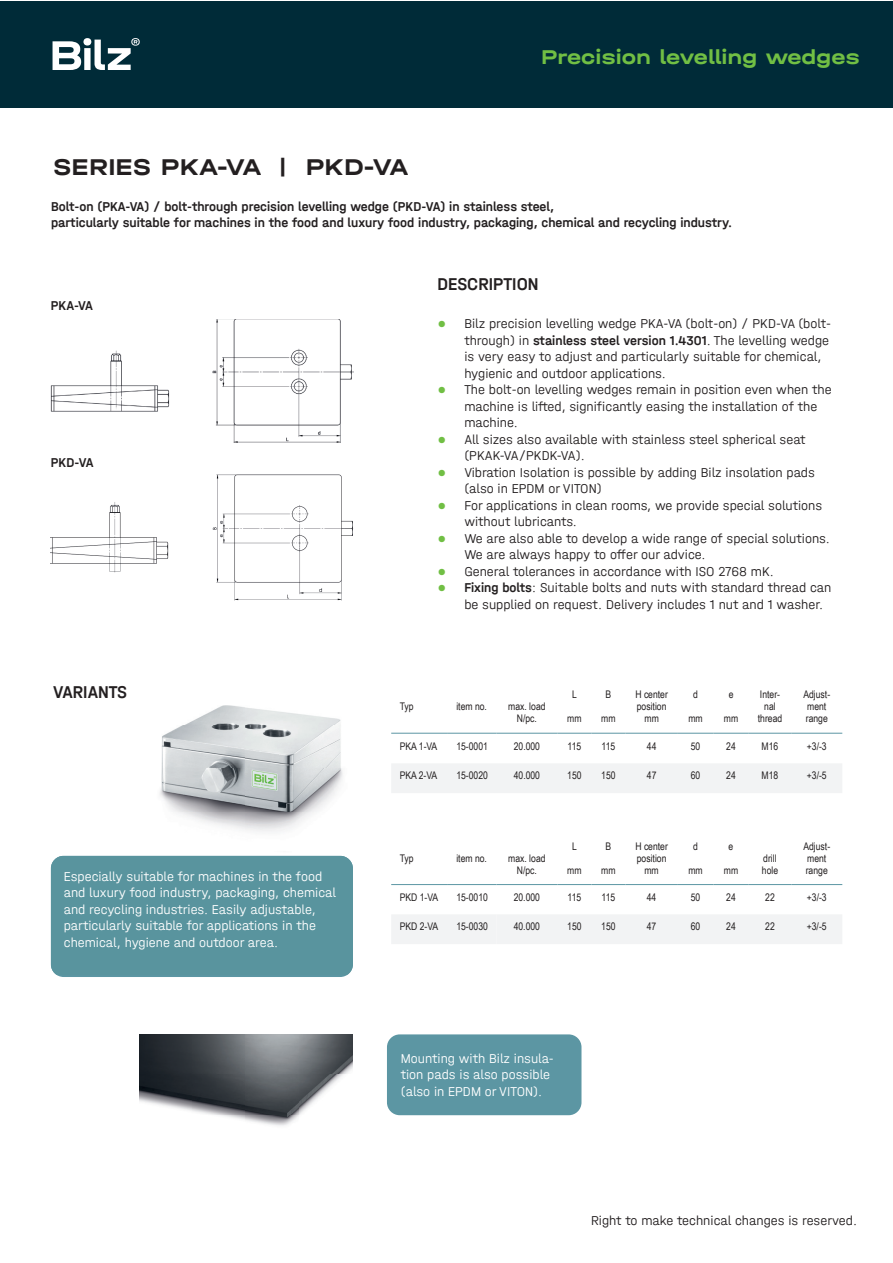
<style>
.page{position:relative;width:893px;height:1263px;background:#fff}
.page>*{position:absolute;margin:0;border:0;box-sizing:border-box;transform-origin:0 0}
.t1{font:700 24px "Halvar Breit";color:#231f20}
.t2{font:700 21px "Halvar Breit";color:#71bf44}
.t3{font:500 18px "Halvar Mittel";color:#231f20}
.t4{font:300 13.5px/16.5px "Halvar Mittel";color:#231f20}
.t5{font:300 13.5px/16.5px "Halvar Mittel";color:#fff}
.t6{font:500 13.5px/16.5px "Halvar Mittel";color:#231f20}
.t7{font:300 13.5px "Halvar Mittel";color:#71bf44}
.t8{font:10.5px/12px "Arial Narrow";color:#231f20;text-align:center}
.s1{font-weight:500}
</style>
<div class="page">
<img style="left:212px;top:474px;width:141px;height:127px">
<div style="left:0;top:1px;width:893px;height:106px;background:#002b38"></div>
<svg style="left:53px;top:38px;width:87px;height:32px"></svg>
<img style="left:51px;top:319px;width:302px;height:123px">
<img style="left:139px;top:705px;width:204px;height:151px">
<div style="left:51px;top:856px;width:302px;height:119px;background:#59949e"></div>
<svg style="left:391px;top:732px;width:451px;height:1px"></svg>
<svg style="left:391px;top:764px;width:451px;height:180px"></svg>
<div style="left:391px;top:914px;width:105px;height:30px;background:#f2f3f4"></div>
<hr style="left:391px;top:733px;width:57px;height:1px;background:#5c96a3">
<hr style="left:448px;top:733px;width:48px;height:1px;background:#5c96a3">
<hr style="left:496px;top:733px;width:61px;height:1px;background:#5c96a3">
<hr style="left:557px;top:733px;width:34px;height:1px;background:#5c96a3">
<hr style="left:591px;top:733px;width:34px;height:1px;background:#5c96a3">
<hr style="left:625px;top:733px;width:53px;height:1px;background:#5c96a3">
<hr style="left:678px;top:733px;width:35px;height:1px;background:#5c96a3">
<hr style="left:713px;top:733px;width:36px;height:1px;background:#5c96a3">
<hr style="left:749px;top:733px;width:42px;height:1px;background:#5c96a3">
<hr style="left:791px;top:733px;width:51px;height:1px;background:#5c96a3">
<hr style="left:391px;top:884px;width:57px;height:1px;background:#5c96a3">
<hr style="left:448px;top:884px;width:48px;height:1px;background:#5c96a3">
<hr style="left:496px;top:884px;width:61px;height:1px;background:#5c96a3">
<hr style="left:557px;top:884px;width:34px;height:1px;background:#5c96a3">
<hr style="left:591px;top:884px;width:34px;height:1px;background:#5c96a3">
<hr style="left:625px;top:884px;width:53px;height:1px;background:#5c96a3">
<hr style="left:678px;top:884px;width:35px;height:1px;background:#5c96a3">
<hr style="left:713px;top:884px;width:36px;height:1px;background:#5c96a3">
<hr style="left:749px;top:884px;width:42px;height:1px;background:#5c96a3">
<hr style="left:791px;top:884px;width:51px;height:1px;background:#5c96a3">
<img style="left:139px;top:1034px;width:214px;height:92px">
<div style="left:387px;top:1034px;width:194px;height:81px;background:#5c96a3;border-radius:13px"></div>
<img style="left:51px;top:502px;width:118px;height:71px">
<h2 class="t2" style="left:541px;top:44px;width:320px">Precision levelling wedges</h2>
<h1 class="t1" style="left:53px;top:152px;width:357px">SERIES PKA-VA | PKD-VA</h1>
<p class="t6" style="left:51px;top:198px;width:683px">Bolt-on (PKA-VA) / bolt-through precision levelling wedge (PKD-VA) in stainless steel,<br>particularly suitable for machines in the food and luxury food industry, packaging, chemical and recycling industry.</p>
<p class="t6" style="left:51px;top:297px;width:44px">PKA-VA</p>
<p class="t6" style="left:51px;top:454px;width:44px">PKD-VA</p>
<h3 class="t3" style="left:53px;top:681px;width:76px">VARIANTS</h3>
<p class="t5" style="left:64px;top:868px;width:274px">Especially suitable for machines in the food and luxury food industry, packaging, chemical and recycling industries. Easily adjustable, particularly suitable for applications in the chemical, hygiene and outdoor area.</p>
<h3 class="t3" style="left:437px;top:273px;width:103px">DESCRIPTION</h3>
<p class="t7" style="left:437px;top:316px;width:10px">⚫</p>
<p class="t4" style="left:464px;top:315px;width:368px">Bilz precision levelling wedge PKA-VA (bolt-on) / PKD-VA (bolt&shy;through) in <span class="s1">stainless steel version 1.4301</span>. The levelling wedge is very easy to adjust and particularly suitable for chemical, hygienic and outdoor applications.</p>
<p class="t7" style="left:437px;top:382px;width:10px">⚫</p>
<p class="t4" style="left:464px;top:381px;width:369px">The bolt-on levelling wedges remain in position even when the machine is lifted, significantly easing the installation of the machine.</p>
<p class="t7" style="left:437px;top:431px;width:10px">⚫</p>
<p class="t4" style="left:464px;top:430px;width:343px">All sizes also available with stainless steel spherical seat (PKAK-VA/PKDK-VA).</p>
<p class="t7" style="left:437px;top:464px;width:10px">⚫</p>
<p class="t4" style="left:464px;top:463px;width:352px">Vibration Isolation is possible by adding Bilz insolation pads (also in EPDM or VITON)</p>
<p class="t7" style="left:437px;top:497px;width:10px">⚫</p>
<p class="t4" style="left:464px;top:496px;width:359px">For applications in clean rooms, we provide special solutions without lubricants.</p>
<p class="t7" style="left:437px;top:530px;width:10px">⚫</p>
<p class="t4" style="left:464px;top:529px;width:367px">We are also able to develop a wide range of special solutions.<br>We are always happy to offer our advice.</p>
<p class="t7" style="left:437px;top:563px;width:10px">⚫</p>
<p class="t4" style="left:464px;top:562px;width:311px">General tolerances in accordance with ISO 2768 mK.</p>
<p class="t7" style="left:437px;top:580px;width:10px">⚫</p>
<p class="t4" style="left:464px;top:579px;width:369px"><span class="s1">Fixing bolts</span>: Suitable bolts and nuts with standard thread can be supplied on request. Delivery includes 1 nut and 1 washer.</p>
<p class="t8" style="left:400px;top:700px;width:15px">Typ</p>
<p class="t8" style="left:456px;top:700px;width:32px">item no.</p>
<p class="t8" style="left:508px;top:700px;width:39px">max. load<br>N/pc.</p>
<p class="t8" style="left:572px;top:688px;width:6px">L</p>
<p class="t8" style="left:567px;top:712px;width:16px">mm</p>
<p class="t8" style="left:606px;top:688px;width:7px">B</p>
<p class="t8" style="left:601px;top:712px;width:16px">mm</p>
<p class="t8" style="left:635px;top:688px;width:34px">H center position mm</p>
<p class="t8" style="left:693px;top:688px;width:6px">d</p>
<p class="t8" style="left:688px;top:712px;width:16px">mm</p>
<p class="t8" style="left:729px;top:688px;width:6px">e</p>
<p class="t8" style="left:724px;top:712px;width:16px">mm</p>
<p class="t8" style="left:758px;top:688px;width:26px">Inter&shy;nal thread</p>
<p class="t8" style="left:803px;top:688px;width:28px;text-align:left">Adjust&shy;ment range</p>
<p class="t8" style="left:400px;top:740px;width:39px">PKA 1-VA</p>
<p class="t8" style="left:456px;top:740px;width:33px">15-0001</p>
<p class="t8" style="left:514px;top:740px;width:28px">20.000</p>
<p class="t8" style="left:568px;top:740px;width:15px">115</p>
<p class="t8" style="left:602px;top:740px;width:15px">115</p>
<p class="t8" style="left:647px;top:740px;width:11px">44</p>
<p class="t8" style="left:691px;top:740px;width:11px">50</p>
<p class="t8" style="left:726px;top:740px;width:11px">24</p>
<p class="t8" style="left:762px;top:740px;width:18px">M16</p>
<p class="t8" style="left:807px;top:740px;width:21px">+3/-3</p>
<p class="t8" style="left:400px;top:769px;width:39px">PKA 2-VA</p>
<p class="t8" style="left:456px;top:769px;width:33px">15-0020</p>
<p class="t8" style="left:514px;top:769px;width:28px">40.000</p>
<p class="t8" style="left:567px;top:769px;width:16px">150</p>
<p class="t8" style="left:601px;top:769px;width:16px">150</p>
<p class="t8" style="left:647px;top:769px;width:11px">47</p>
<p class="t8" style="left:691px;top:769px;width:11px">60</p>
<p class="t8" style="left:726px;top:769px;width:11px">24</p>
<p class="t8" style="left:762px;top:769px;width:18px">M18</p>
<p class="t8" style="left:807px;top:769px;width:21px">+3/-5</p>
<p class="t8" style="left:400px;top:851px;width:15px">Typ</p>
<p class="t8" style="left:456px;top:851px;width:32px">item no.</p>
<p class="t8" style="left:508px;top:851px;width:39px">max. load<br>N/pc.</p>
<p class="t8" style="left:572px;top:839px;width:6px">L</p>
<p class="t8" style="left:567px;top:863px;width:16px">mm</p>
<p class="t8" style="left:606px;top:839px;width:7px">B</p>
<p class="t8" style="left:601px;top:863px;width:16px">mm</p>
<p class="t8" style="left:635px;top:839px;width:34px">H center position mm</p>
<p class="t8" style="left:693px;top:839px;width:6px">d</p>
<p class="t8" style="left:688px;top:863px;width:16px">mm</p>
<p class="t8" style="left:729px;top:839px;width:6px">e</p>
<p class="t8" style="left:724px;top:863px;width:16px">mm</p>
<p class="t8" style="left:762px;top:851px;width:18px;text-align:left">drill hole</p>
<p class="t8" style="left:803px;top:839px;width:28px;text-align:left">Adjust&shy;ment range</p>
<p class="t8" style="left:400px;top:891px;width:40px">PKD 1-VA</p>
<p class="t8" style="left:456px;top:891px;width:33px">15-0010</p>
<p class="t8" style="left:514px;top:891px;width:28px">20.000</p>
<p class="t8" style="left:567px;top:891px;width:15px">115</p>
<p class="t8" style="left:602px;top:891px;width:15px">115</p>
<p class="t8" style="left:647px;top:891px;width:11px">44</p>
<p class="t8" style="left:691px;top:891px;width:11px">50</p>
<p class="t8" style="left:726px;top:891px;width:11px">24</p>
<p class="t8" style="left:765px;top:891px;width:11px">22</p>
<p class="t8" style="left:807px;top:891px;width:21px">+3/-3</p>
<p class="t8" style="left:400px;top:920px;width:40px">PKD 2-VA</p>
<p class="t8" style="left:456px;top:920px;width:33px">15-0030</p>
<p class="t8" style="left:514px;top:920px;width:28px">40.000</p>
<p class="t8" style="left:567px;top:920px;width:16px">150</p>
<p class="t8" style="left:601px;top:920px;width:16px">150</p>
<p class="t8" style="left:647px;top:920px;width:11px">47</p>
<p class="t8" style="left:691px;top:920px;width:11px">60</p>
<p class="t8" style="left:726px;top:920px;width:11px">24</p>
<p class="t8" style="left:765px;top:920px;width:11px">22</p>
<p class="t8" style="left:807px;top:920px;width:21px">+3/-5</p>
<p class="t5" style="left:401px;top:1049px;width:154px">Mounting with Bilz insula&shy;tion pads is also possible (also in EPDM or VITON).</p>
<p class="t4" style="left:591px;top:1212px;width:268px">Right to make technical changes is reserved.</p>
</div>
